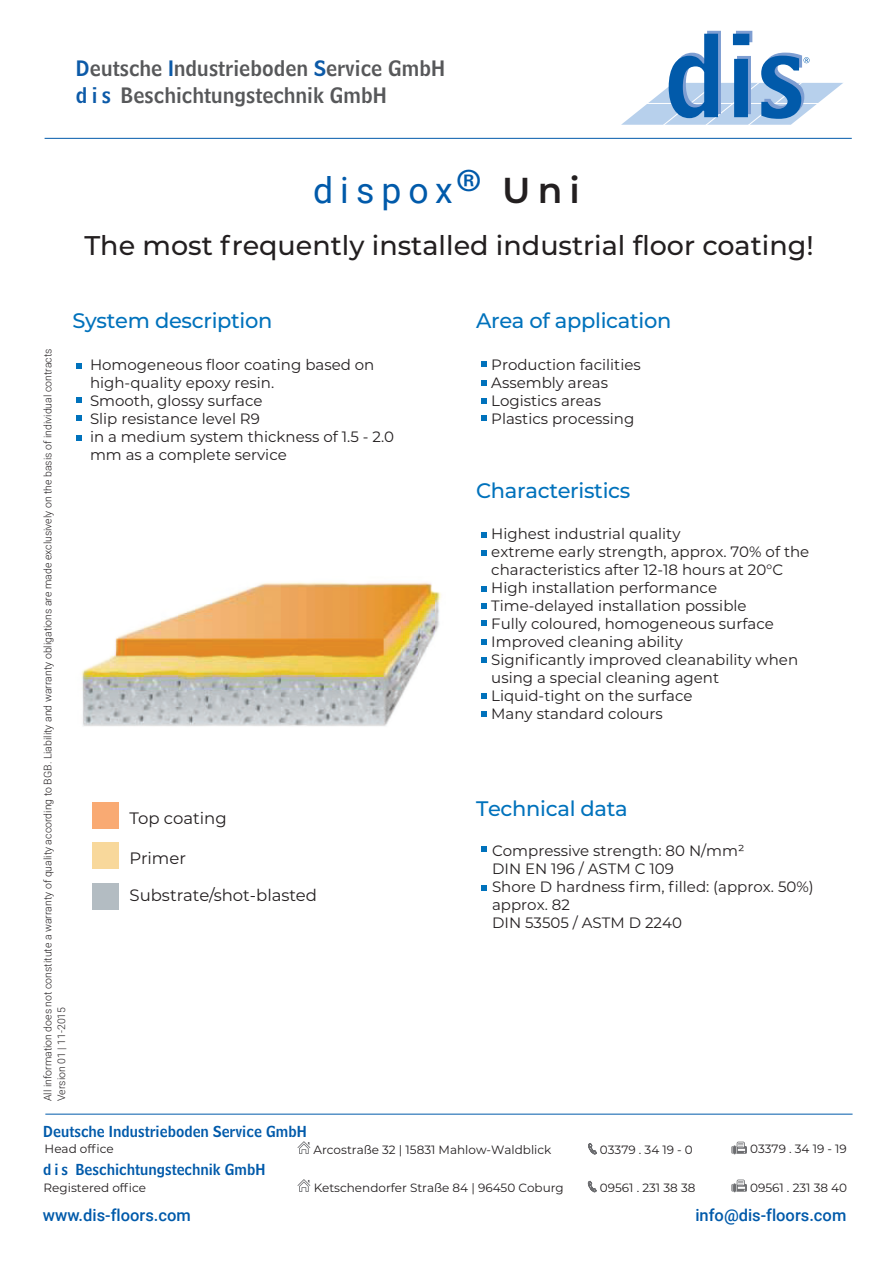
<style>
.page{position:relative;width:893px;height:1263px;background:#fff}
.page>*{position:absolute;margin:0;border:0;box-sizing:border-box;transform-origin:0 0}
.t1{font:36px "Roboto";letter-spacing:.2em;color:#015aaa}
.t2{font:600 36px "Montserrat";color:#231f20}
.t3{font:30px "Bell Centennial Std Name Num";color:#015aaa}
.t4{font:500 27px "Montserrat";color:#231f20}
.t5{font:500 21px "Montserrat";letter-spacing:-.015em;color:#0072bc}
.t6{font:21px/26.5px "Bell Centennial Std Name Num";color:#57585a}
.t7{font:16.5px "Montserrat";color:#231f20}
.t8{font:500 16.5px "Roboto";color:#015aaa}
.t9{font:15px/18px "Montserrat";color:#231f20}
.t10{font:15px "Bell Centennial Std Name Num";color:#015aaa}
.t11{font:12px "Montserrat";color:#231f20}
.t12{font:300 10.5px/13.5px "Roboto";color:#231f20}
.s1{color:#0c5aa8}
</style>
<div class="page">
<img style="left:81px;top:582px;width:360px;height:144px">
<svg style="left:621px;top:31px;width:223px;height:107px"></svg>
<hr style="left:45px;top:1114px;width:808px;height:1px;background:#015aaa">
<hr style="left:45px;top:138px;width:807px;height:1px;background:#015aaa">
<svg style="left:731px;top:1141px;width:16px;height:13px"></svg>
<svg style="left:297px;top:1141px;width:13px;height:13px"></svg>
<svg style="left:588px;top:1143px;width:9px;height:11px"></svg>
<svg style="left:297px;top:1179px;width:13px;height:13px"></svg>
<svg style="left:588px;top:1181px;width:9px;height:11px"></svg>
<svg style="left:731px;top:1179px;width:16px;height:13px"></svg>
<svg style="left:77px;top:363px;width:5px;height:6px"></svg>
<svg style="left:76px;top:397px;width:6px;height:5px"></svg>
<svg style="left:76px;top:416px;width:6px;height:5px"></svg>
<svg style="left:481px;top:380px;width:5px;height:5px"></svg>
<svg style="left:481px;top:361px;width:5px;height:6px"></svg>
<svg style="left:481px;top:398px;width:5px;height:5px"></svg>
<svg style="left:481px;top:416px;width:5px;height:5px"></svg>
<svg style="left:77px;top:435px;width:5px;height:6px"></svg>
<div style="left:92px;top:802px;width:27px;height:27px;background:#f9aa73"></div>
<div style="left:92px;top:842px;width:27px;height:27px;background:#f8d89b"></div>
<div style="left:92px;top:883px;width:27px;height:27px;background:#b3bcc2"></div>
<svg style="left:481px;top:533px;width:5px;height:5px"></svg>
<svg style="left:481px;top:550px;width:5px;height:6px"></svg>
<svg style="left:481px;top:586px;width:5px;height:6px"></svg>
<svg style="left:481px;top:603px;width:5px;height:6px"></svg>
<svg style="left:481px;top:621px;width:5px;height:5px"></svg>
<svg style="left:481px;top:639px;width:5px;height:6px"></svg>
<svg style="left:481px;top:657px;width:5px;height:6px"></svg>
<svg style="left:481px;top:694px;width:5px;height:5px"></svg>
<svg style="left:481px;top:711px;width:5px;height:5px"></svg>
<svg style="left:481px;top:847px;width:5px;height:5px"></svg>
<svg style="left:481px;top:885px;width:5px;height:5px"></svg>
<h3 class="t6" style="left:76px;top:55px;width:371px"><span class="s1">D</span>eutsche <span class="s1">I</span>ndustrieboden <span class="s1">S</span>ervice GmbH <span class="s1">d i s</span> Beschichtungstechnik GmbH</h3>
<h2 class="t3" style="left:457px;top:162px;width:26px">®</h2>
<h1 class="t1" style="left:313px;top:164px;width:141px">dispox</h1>
<h1 class="t2" style="left:502px;top:164px;width:79px">Uni</h1>
<h3 class="t4" style="left:84px;top:227px;width:731px">The most frequently installed industrial floor coating!</h3>
<h3 class="t5" style="left:73px;top:306px;width:202px">System description</h3>
<p class="t12" style="left:41px;top:1101px;width:754px;rotate:-90deg">All information does not constitute a warranty of quality according to BGB. Liability and warranty obligations are made exclusively on the basis of individual contracts<br>Version 01 | 11-2015</p>
<p class="t9" style="left:90px;top:355px;width:306px">Homogeneous floor coating based on high-quality epoxy resin.<br>Smooth, glossy surface<br>Slip resistance level R9<br>in a medium system thickness of 1.5 - 2.0 mm as a complete service</p>
<p class="t7" style="left:129px;top:806px;width:99px">Top coating</p>
<p class="t7" style="left:130px;top:847px;width:58px">Primer</p>
<p class="t7" style="left:130px;top:883px;width:189px">Substrate/shot-blasted</p>
<h3 class="t5" style="left:476px;top:306px;width:197px">Area of application</h3>
<p class="t9" style="left:491px;top:355px;width:151px">Production facilities<br>Assembly areas<br>Logistics areas<br>Plastics processing</p>
<h3 class="t5" style="left:476px;top:475px;width:156px">Characteristics</h3>
<p class="t9" style="left:491px;top:524px;width:320px">Highest industrial quality<br>extreme early strength, approx. 70% of the characteristics after 12-18 hours at 20°C High installation performance Time-delayed installation possible<br>Fully coloured, homogeneous surface Improved cleaning ability<br>Significantly improved cleanability when using a special cleaning agent Liquid-tight on the surface<br>Many standard colours</p>
<h3 class="t5" style="left:476px;top:794px;width:153px">Technical data</h3>
<p class="t9" style="left:492px;top:841px;width:323px">Compressive strength: 80 N/mm²<br>DIN EN 196 / ASTM C 109<br>Shore D hardness firm, filled: (approx. 50%) approx. 82<br>DIN 53505 / ASTM D 2240</p>
<p class="t10" style="left:43px;top:1122px;width:265px">Deutsche Industrieboden Service GmbH</p>
<p class="t10" style="left:43px;top:1160px;width:224px">d i s Beschichtungstechnik GmbH</p>
<p class="t11" style="left:45px;top:1140px;width:71px">Head office</p>
<p class="t11" style="left:313px;top:1141px;width:240px">Arcostraße 32 | 15831 Mahlow-Waldblick</p>
<p class="t11" style="left:600px;top:1141px;width:94px">03379 . 34 19 - 0</p>
<p class="t11" style="left:750px;top:1141px;width:98px">03379 . 34 19 - 19</p>
<p class="t11" style="left:44px;top:1179px;width:104px">Registered office</p>
<p class="t11" style="left:314px;top:1179px;width:252px">Ketschendorfer Straße 84 | 96450 Coburg</p>
<p class="t11" style="left:600px;top:1179px;width:97px">09561 . 231 38 38</p>
<p class="t11" style="left:750px;top:1179px;width:99px">09561 . 231 38 40</p>
<p class="t8" style="left:43px;top:1204px;width:149px">www.dis-floors.com</p>
<p class="t8" style="left:695px;top:1204px;width:152px">info@dis-floors.com</p>
</div>
